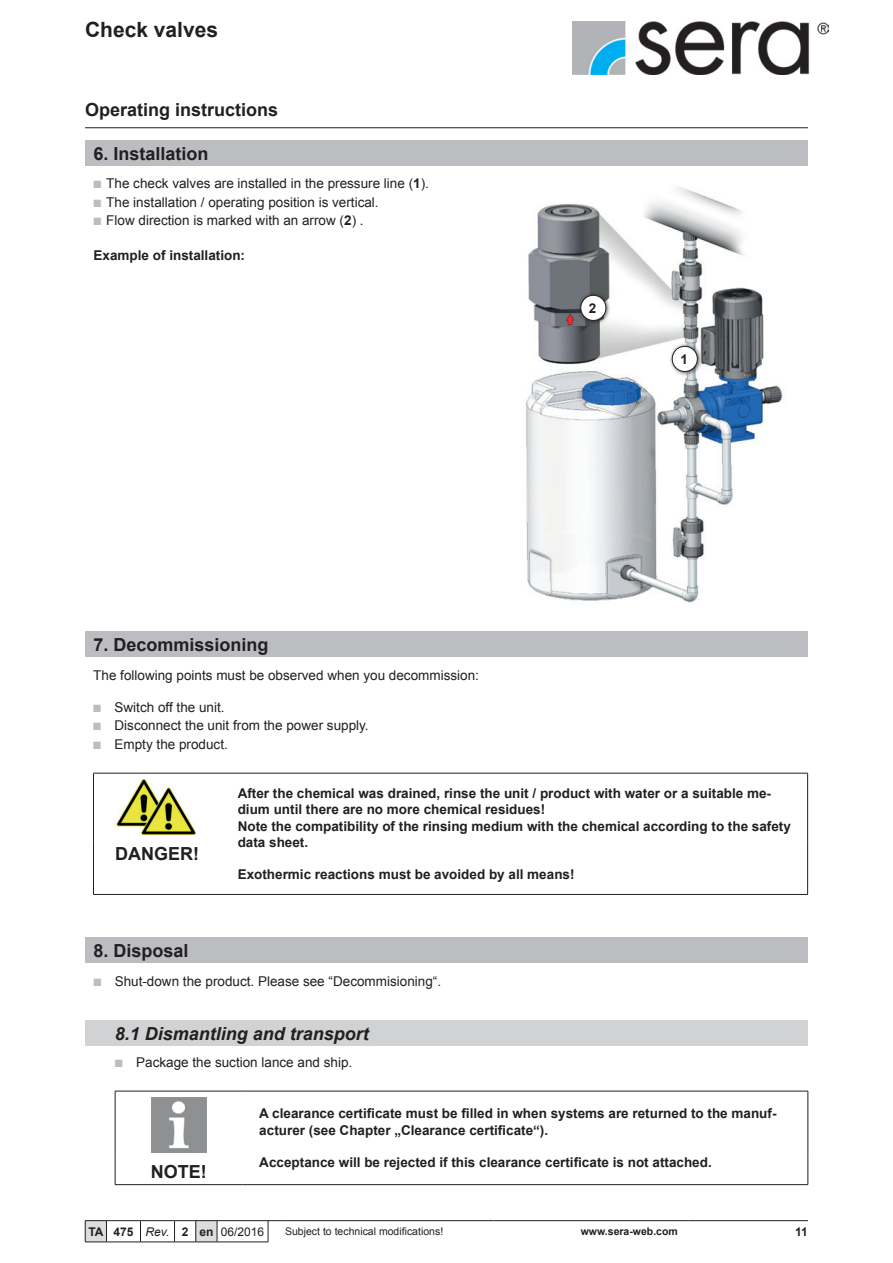
<style>
.page{position:relative;width:893px;height:1263px;background:#fff}
.page>*{position:absolute;margin:0;border:0;box-sizing:border-box;transform-origin:0 0}
.t1{font:700 21px "Arial";color:#231f20}
.t2{font:700 18px "Arial";color:#231f20}
.t3{font:italic 700 18px "Arial";color:#231f20}
.t4{font:700 13.5px/16.2px "Arial";color:#231f20}
.t5{font:13.5px "Arial";color:#231f20}
.t6{font:700 12px "Arial";color:#231f20}
.t7{font:10.5px "Arial";color:#231f20}
.t8{font:700 10.5px "Arial";color:#231f20}
.s1{color:#bcbdc0}
.s2{font-weight:700}
.s3{font-weight:400;font-style:italic}
.s4{font-weight:400}
</style>
<div class="page">
<hr style="left:285px;top:1220px;width:208px;height:1px;background:#231f20">
<hr style="left:493px;top:1220px;width:196px;height:1px;background:#231f20">
<hr style="left:689px;top:1220px;width:119px;height:1px;background:#231f20">
<hr style="left:106px;top:1220px;width:35px;height:1px;background:#231f20">
<hr style="left:141px;top:1220px;width:34px;height:1px;background:#231f20">
<svg style="left:140px;top:1221px;width:1px;height:21px"></svg>
<hr style="left:217px;top:1220px;width:51px;height:1px;background:#231f20">
<svg style="left:268px;top:1220px;width:17px;height:22px"></svg>
<hr style="left:106px;top:1242px;width:35px;height:1px;background:#231f20">
<hr style="left:141px;top:1242px;width:34px;height:1px;background:#231f20">
<svg style="left:174px;top:1220px;width:44px;height:23px"></svg>
<hr style="left:217px;top:1242px;width:51px;height:1px;background:#231f20">
<svg style="left:85px;top:1220px;width:22px;height:23px"></svg>
<img style="left:573px;top:21px;width:255px;height:54px">
<hr style="left:85px;top:127px;width:723px;height:1px;background:#231f20">
<div style="left:85px;top:140px;width:723px;height:26px;background:#bcbdc0"></div>
<hr style="left:115px;top:1091px;width:128px;height:1px;background:#231f20">
<hr style="left:115px;top:1091px;width:1px;height:68px;background:#231f20">
<hr style="left:243px;top:1091px;width:565px;height:1px;background:#231f20">
<hr style="left:808px;top:1091px;width:1px;height:68px;background:#231f20">
<svg style="left:115px;top:1159px;width:1px;height:25px"></svg>
<svg style="left:808px;top:1159px;width:1px;height:25px"></svg>
<hr style="left:115px;top:1184px;width:128px;height:1px;background:#231f20">
<hr style="left:243px;top:1184px;width:565px;height:1px;background:#231f20">
<img style="left:151px;top:1097px;width:56px;height:56px">
<div style="left:85px;top:631px;width:723px;height:26px;background:#bcbdc0"></div>
<div style="left:85px;top:938px;width:723px;height:25px;background:#bcbdc0"></div>
<div style="left:85px;top:1020px;width:723px;height:26px;background:#d1d2d4"></div>
<hr style="left:93px;top:773px;width:128px;height:1px;background:#231f20">
<hr style="left:93px;top:773px;width:1px;height:68px;background:#231f20">
<hr style="left:221px;top:773px;width:587px;height:1px;background:#231f20">
<hr style="left:807px;top:773px;width:1px;height:68px;background:#231f20">
<hr style="left:93px;top:841px;width:1px;height:53px;background:#231f20">
<hr style="left:807px;top:841px;width:1px;height:53px;background:#231f20">
<hr style="left:93px;top:894px;width:128px;height:1px;background:#231f20">
<hr style="left:221px;top:894px;width:587px;height:1px;background:#231f20">
<img style="left:115px;top:779px;width:80px;height:56px">
<img style="left:525px;top:187px;width:258px;height:416px">
<div style="left:669px;top:343px;width:34px;height:34px;background:#231f20;opacity:.88"></div>
<div style="left:672px;top:346px;width:25px;height:25px;background:#fff;border-radius:50%"></div>
<div style="left:672px;top:346px;width:25px;height:26px;border:1px solid #231f20;border-radius:50%"></div>
<div style="left:577px;top:292px;width:34px;height:34px;background:#231f20;opacity:.88"></div>
<div style="left:581px;top:295px;width:25px;height:25px;background:#fff;border-radius:50%"></div>
<div style="left:581px;top:295px;width:25px;height:26px;border:1px solid #231f20;border-radius:50%"></div>
<h1 class="t1" style="left:85px;top:15px;width:135px">Check valves</h1>
<h2 class="t2" style="left:85px;top:98px;width:195px">Operating instructions</h2>
<h2 class="t2" style="left:94px;top:141px;width:117px">6. Installation</h2>
<p class="t5" style="left:94px;top:175px;width:337px"><span class="s1">■</span> The check valves are installed in the pressure line (<span class="s2">1</span>).</p>
<p class="t5" style="left:94px;top:193px;width:287px"><span class="s1">■</span> The installation / operating position is vertical.</p>
<p class="t5" style="left:94px;top:211px;width:272px"><span class="s1">■</span> Flow direction is marked with an arrow (<span class="s2">2</span>) .</p>
<p class="t4" style="left:94px;top:247px;width:153px">Example of installation:</p>
<h2 class="t2" style="left:93px;top:632px;width:177px">7. Decommissioning</h2>
<p class="t4" style="left:589px;top:300px;width:9px">2</p>
<p class="t4" style="left:680px;top:351px;width:9px">1</p>
<p class="t5" style="left:93px;top:666px;width:387px">The following points must be observed when you decommission:</p>
<p class="t5" style="left:93px;top:698px;width:133px"><span class="s1">■</span> Switch off the unit.</p>
<p class="t5" style="left:93px;top:717px;width:277px"><span class="s1">■</span> Disconnect the unit from the power supply.</p>
<p class="t5" style="left:93px;top:735px;width:136px"><span class="s1">■</span> Empty the product.</p>
<p class="t4" style="left:238px;top:786px;width:555px">After the chemical was drained, rinse the unit / product with water or a suitable me&shy;dium until there are no more chemical residues!<br>Note the compatibility of the rinsing medium with the chemical according to the safety data sheet.</p>
<p class="t4" style="left:238px;top:867px;width:338px">Exothermic reactions must be avoided by all means!</p>
<h2 class="t2" style="left:115px;top:842px;width:85px">DANGER!</h2>
<h2 class="t2" style="left:94px;top:939px;width:97px">8. Disposal</h2>
<p class="t5" style="left:93px;top:972px;width:349px"><span class="s1">■</span> Shut-down the product. Please see “Decommisioning“.</p>
<h2 class="t3" style="left:115px;top:1021px;width:256px">8.1 Dismantling and transport</h2>
<p class="t5" style="left:115px;top:1053px;width:239px"><span class="s1">■</span> Package the suction lance and ship.</p>
<p class="t4" style="left:259px;top:1106px;width:519px">A clearance certificate must be filled in when systems are returned to the manuf&shy;acturer (see Chapter „Clearance certificate“).</p>
<p class="t4" style="left:259px;top:1155px;width:454px">Acceptance will be rejected if this clearance certificate is not attached.</p>
<h2 class="t2" style="left:151px;top:1160px;width:57px">NOTE!</h2>
<p class="t6" style="left:89px;top:1223px;width:177px">TA 475 <span class="s3">Rev.</span> 2 en <span class="s4">06/2016</span></p>
<p class="t7" style="left:285px;top:1224px;width:160px">Subject to technical modifications!</p>
<p class="t6" style="left:795px;top:1223px;width:14px">11</p>
<p class="t8" style="left:581px;top:1224px;width:99px">www.sera-web.com</p>
</div>
